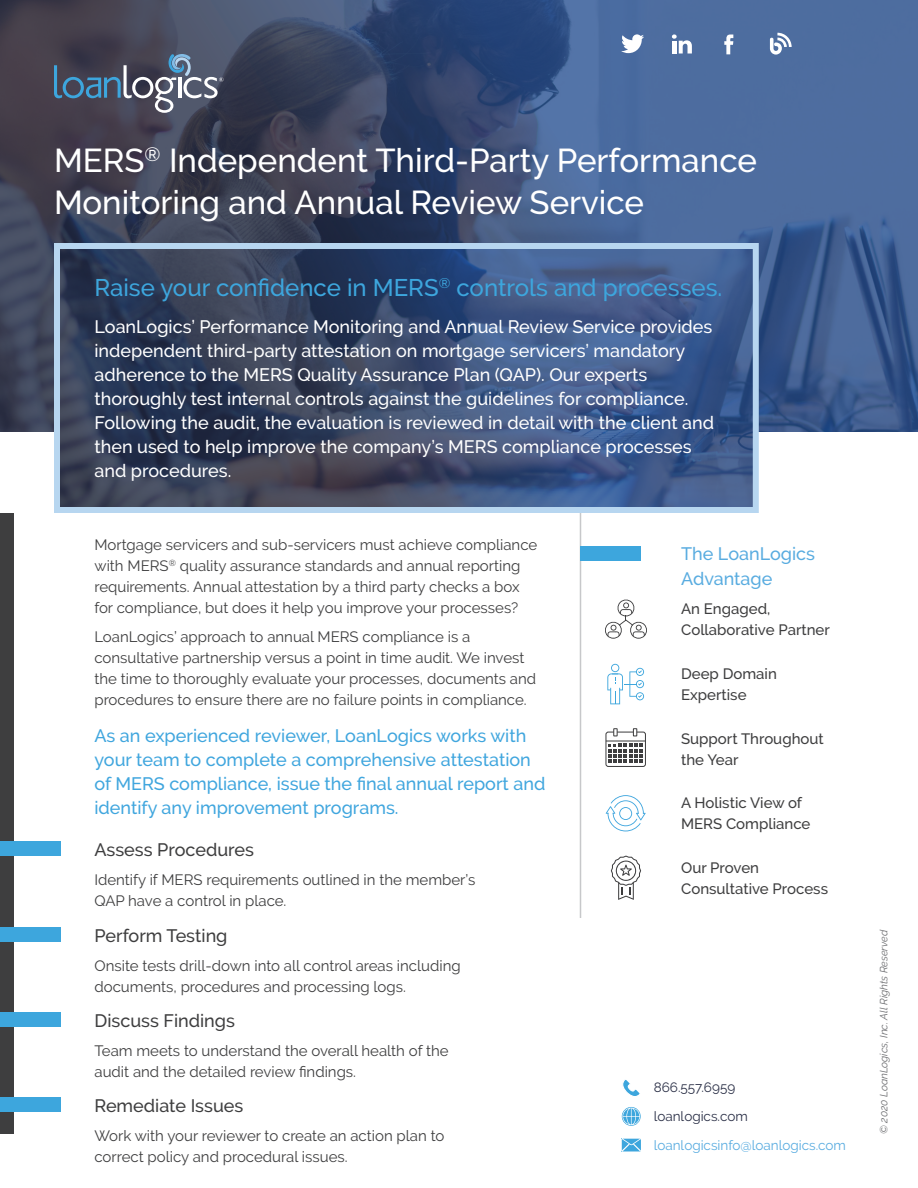
<style>
.page{position:relative;width:918px;height:1188px;background:#fff}
.page>*{position:absolute;margin:0;border:0;box-sizing:border-box;transform-origin:0 0}
.t1{font:500 33px/42px "Raleway";color:#fff}
.t2{font:500 24px "Raleway";color:#3da6dd}
.t3{font:500 18px/24px "Raleway";color:#fff}
.t4{font:500 18px/24px "Raleway";color:#40a6de}
.t5{font:500 18px "Raleway";color:#3e3e3f}
.t6{font:500 18px/25.5px "Raleway";color:#59ace0}
.t7{font:15px/21px "Raleway";color:#3e3e3f}
.t8{font:500 15px/21px "Raleway";color:#3e3e3f}
.t9{font:13.5px "Raleway";color:#59ace0}
.t10{font:13.5px "Raleway";color:#2b3047}
.t11{font:italic 10.5px "Raleway";color:#6c6d70}
</style>
<div class="page">
<hr style="left:580px;top:513px;width:1px;height:405px;background:#c7c8ca">
<div style="left:0;top:513px;width:14px;height:621px;background:#3e3e3f"></div>
<img style="left:0;top:0;width:918px;height:432px">
<img style="left:61px;top:250px;width:691px;height:256px">
<svg style="left:54px;top:54px;width:170px;height:59px;background:#575f72"></svg>
<div style="left:54px;top:243px;width:705px;height:270px;border:6px solid #b7d6f0"></div>
<div style="left:580px;top:547px;width:61px;height:14px;background:#3da6dd"></div>
<div style="left:0;top:842px;width:60px;height:14px;background:#3da6dd"></div>
<div style="left:0;top:927px;width:60px;height:14px;background:#3da6dd"></div>
<div style="left:0;top:1098px;width:60px;height:14px;background:#3da6dd"></div>
<div style="left:0;top:1012px;width:60px;height:15px;background:#3da6dd"></div>
<svg style="left:770px;top:33px;width:22px;height:22px"></svg>
<svg style="left:672px;top:34px;width:20px;height:20px"></svg>
<svg style="left:621px;top:34px;width:23px;height:19px"></svg>
<svg style="left:724px;top:35px;width:9px;height:19px"></svg>
<svg style="left:623px;top:1079px;width:17px;height:17px"></svg>
<svg style="left:621px;top:1138px;width:20px;height:14px"></svg>
<svg style="left:622px;top:1107px;width:19px;height:19px"></svg>
<svg style="left:622px;top:1108px;width:18px;height:17px"></svg>
<svg style="left:611px;top:856px;width:30px;height:44px"></svg>
<svg style="left:607px;top:664px;width:37px;height:40px"></svg>
<svg style="left:605px;top:599px;width:42px;height:40px"></svg>
<svg style="left:606px;top:795px;width:40px;height:36px"></svg>
<div style="left:605px;top:732px;width:41px;height:35px;border:1px solid #3e3e3f;border-radius:2px"></div>
<div style="left:613px;top:728px;width:5px;height:8px;border:1px solid #3e3e3f"></div>
<svg style="left:633px;top:728px;width:4px;height:8px"></svg>
<svg style="left:608px;top:744px;width:35px;height:19px"></svg>
<hr style="left:606px;top:741px;width:39px;height:1px;background:#3e3e3f">
<p class="t1" style="left:54px;top:139px;width:705px">MERS<sup>®</sup> Independent Third-Party Performance<br>Monitoring and Annual Review Service</p>
<p class="t2" style="left:94px;top:273px;width:629px">Raise your confidence in MERS<sup>®</sup> controls and processes.</p>
<p class="t3" style="left:94px;top:315px;width:621px">LoanLogics’ Performance Monitoring and Annual Review Service provides independent third-party attestation on mortgage servicers’ mandatory adherence to the MERS Quality Assurance Plan (QAP). Our experts thoroughly test internal controls against the guidelines for compliance.<br>Following the audit, the evaluation is reviewed in detail with the client and then used to help improve the company’s MERS compliance processes and procedures.</p>
<p class="t7" style="left:94px;top:534px;width:444px">Mortgage servicers and sub-servicers must achieve compliance with MERS<sup>®</sup> quality assurance standards and annual reporting requirements. Annual attestation by a third party checks a box for compliance, but does it help you improve your processes?</p>
<p class="t7" style="left:94px;top:626px;width:443px">LoanLogics’ approach to annual MERS compliance is a consultative partnership versus a point in time audit. We invest the time to thoroughly evaluate your processes, documents and procedures to ensure there are no failure points in compliance.</p>
<p class="t4" style="left:94px;top:724px;width:452px">As an experienced reviewer, LoanLogics works with your team to complete a comprehensive attestation of MERS compliance, issue the final annual report and identify any improvement programs.</p>
<p class="t5" style="left:94px;top:840px;width:161px">Assess Procedures</p>
<p class="t7" style="left:94px;top:870px;width:383px">Identify if MERS requirements outlined in the member’s<br>QAP have a control in place.</p>
<p class="t5" style="left:94px;top:925px;width:135px">Perform Testing</p>
<p class="t7" style="left:94px;top:955px;width:368px">Onsite tests drill-down into all control areas including documents, procedures and processing logs.</p>
<p class="t5" style="left:94px;top:1010px;width:142px">Discuss Findings</p>
<p class="t7" style="left:94px;top:1040px;width:356px">Team meets to understand the overall health of the audit and the detailed review findings.</p>
<p class="t5" style="left:94px;top:1095px;width:150px">Remediate Issues</p>
<p class="t7" style="left:94px;top:1125px;width:351px">Work with your reviewer to create an action plan to correct policy and procedural issues.</p>
<p class="t6" style="left:681px;top:541px;width:136px">The LoanLogics<br>Advantage</p>
<p class="t8" style="left:681px;top:598px;width:150px">An Engaged,<br>Collaborative Partner</p>
<p class="t8" style="left:681px;top:663px;width:97px">Deep Domain<br>Expertise</p>
<p class="t8" style="left:681px;top:728px;width:144px">Support Throughout the Year</p>
<p class="t8" style="left:681px;top:792px;width:131px">A Holistic View of<br>MERS Compliance</p>
<p class="t8" style="left:681px;top:857px;width:149px">Our Proven<br>Consultative Process</p>
<p class="t10" style="left:654px;top:1079px;width:83px">866.557.6959</p>
<p class="t10" style="left:654px;top:1109px;width:96px">loanlogics.com</p>
<p class="t9" style="left:654px;top:1138px;width:194px">loanlogicsinfo@loanlogics.com</p>
<p class="t11" style="left:878px;top:1134px;width:206px;rotate:-90deg">© 2020 LoanLogics, Inc. All Rights Reserved</p>
</div>
